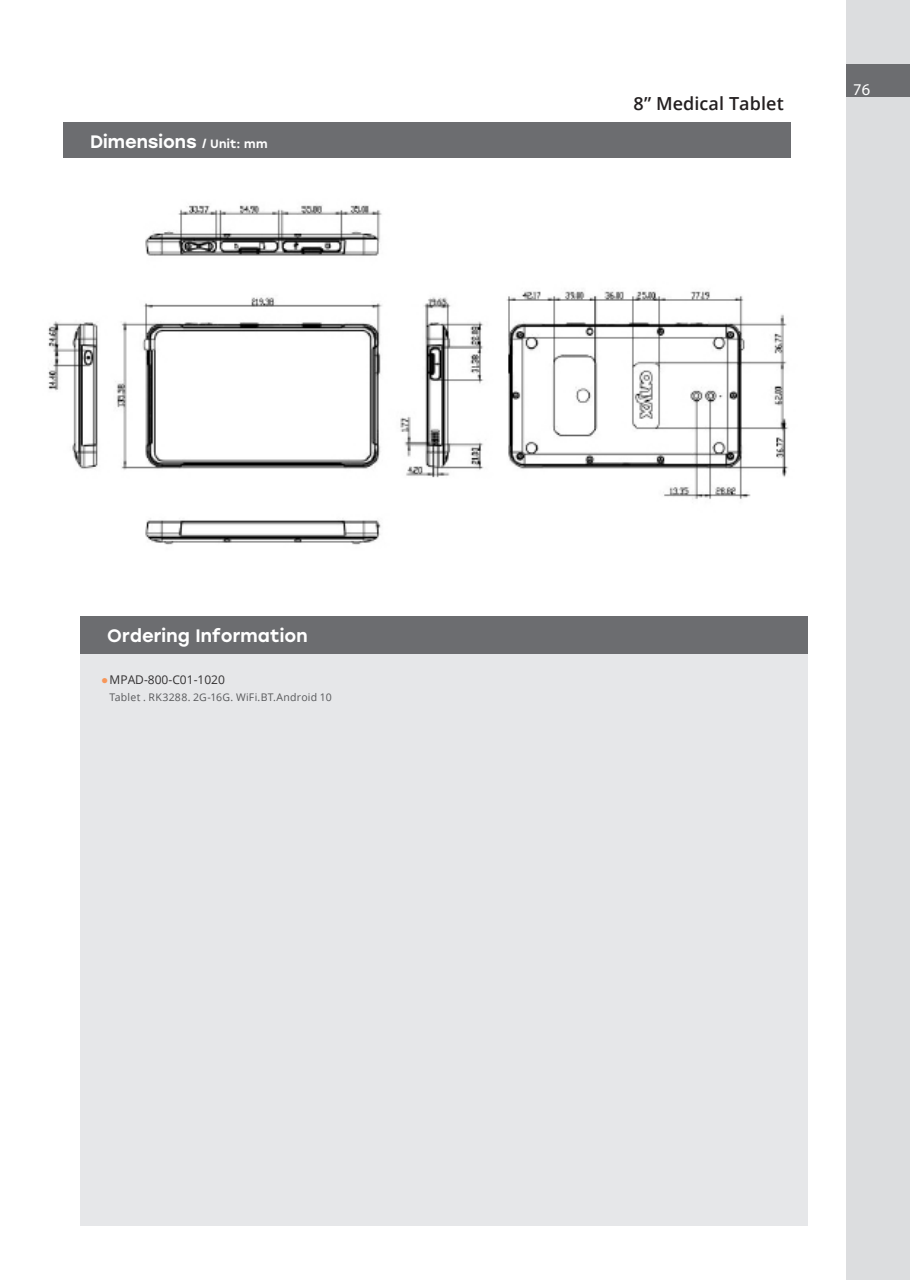
<style>
.page{position:relative;width:910px;height:1280px;background:#fff}
.page>*{position:absolute;margin:0;border:0;box-sizing:border-box;transform-origin:0 0}
._01_title{font:500 18px "Stolzl";letter-spacing:.005em;color:#fff}
.次標題{font:600 18px "Open Sans";letter-spacing:.005em;color:#231f20}
.t1{font:16.5px "Myriad Pro";color:#fff}
.t2{font:12px "Open Sans";color:#312f30}
.ordering_optional_content{font:10.5px "Open Sans";letter-spacing:.02em;color:#57585a}
.s1{font-size:12px}
.s2{font-family:"Arial";color:#f7975a}
</style>
<div class="page">
<div style="left:846px;top:0;width:64px;height:1280px;background:#dcdddf"></div>
<div style="left:846px;top:64px;width:64px;height:33px;background:#6c6d70"></div>
<div style="left:64px;top:122px;width:727px;height:37px;background:#6c6d70"></div>
<div style="left:81px;top:653px;width:727px;height:572px;background:#e6e7e9"></div>
<div style="left:81px;top:616px;width:727px;height:37px;background:#6c6d70"></div>
<img style="left:48px;top:158px;width:743px;height:387px">
<h1 class="_01_title" style="left:90px;top:129px;width:179px">Dimensions <span class="s1">/ Unit: mm</span></h1>
<p class="_01_title" style="left:107px;top:623px;width:202px">Ordering Information</p>
<p class="t2" style="left:101px;top:671px;width:125px"><span class="s2">●</span>MPAD-800-C01-1020</p>
<p class="ordering_optional_content" style="left:110px;top:690px;width:224px">Tablet . RK3288. 2G-16G. WiFi.BT.Android 10</p>
<p class="次標題" style="left:634px;top:91px;width:152px">8” Medical Tablet</p>
<h2 class="t1" style="left:853px;top:79px;width:18px">76</h2>
</div>
